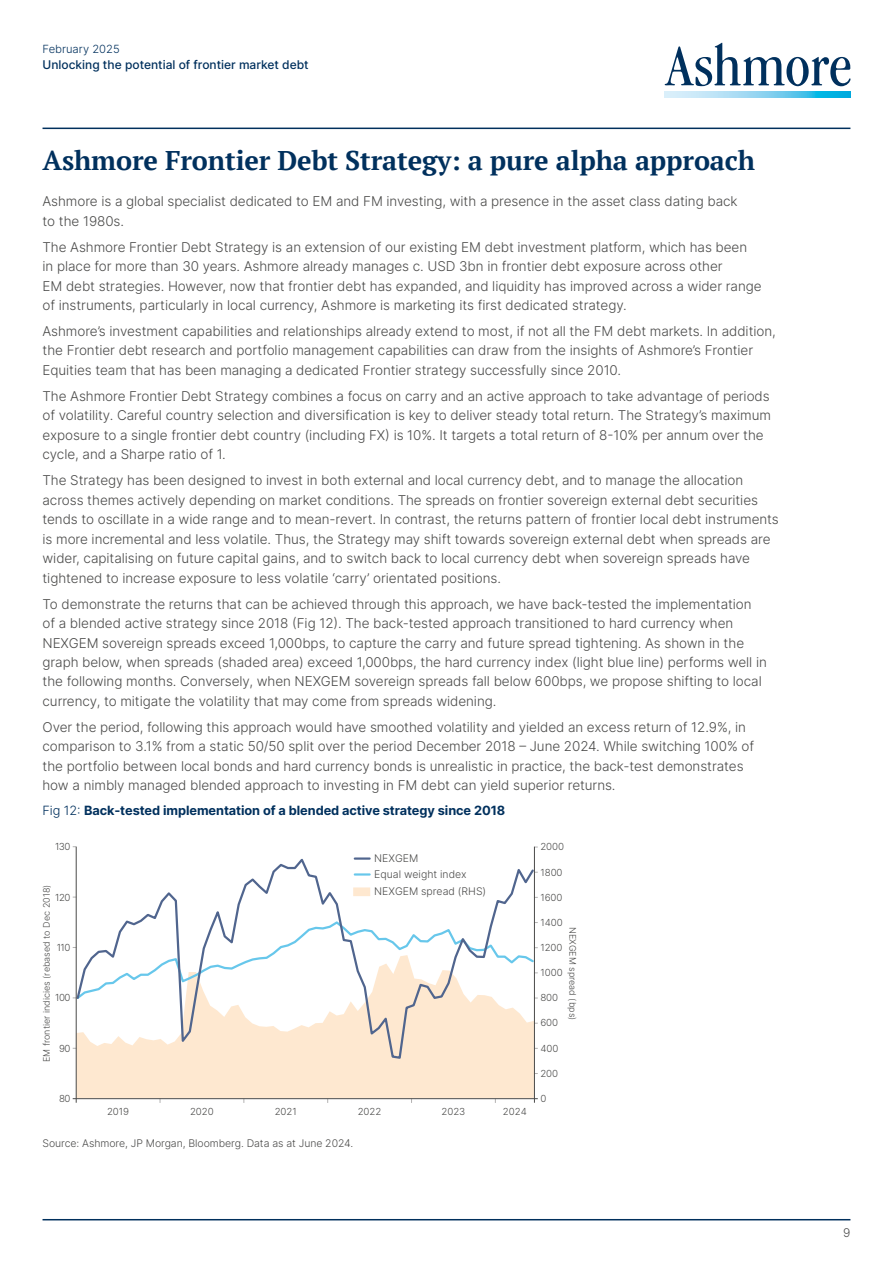
<style>
.page{position:relative;width:893px;height:1263px;background:#fff}
.page>*{position:absolute;margin:0;border:0;box-sizing:border-box;transform-origin:0 0}
.t1{font:700 27px "PT Serif";letter-spacing:-.005em;color:#00305d}
.t2{font:300 13.5px/19.5px "Inter";letter-spacing:-.005em;color:#4a4a49}
.t3{font:700 12.75px "Inter";letter-spacing:-.005em;color:#00305d}
.t4{font:500 12px "Inter";color:#00305d}
.t5{font:300 12px "Inter";color:#4a4a49}
.t6{font:300 11.25px "Inter";color:#00305d}
.t7{font:300 10.5px/17.1px "Inter";letter-spacing:-.005em;color:#4a4a49}
.t8{font:300 9.75px "Inter";color:#4a4a49}
.t9{font:300 9px "Inter";color:#4a4a49}
.s1{font-weight:300}
</style>
<div class="page">
<svg style="left:665px;top:43px;width:185px;height:43px"></svg>
<svg style="left:665px;top:92px;width:185px;height:6px"></svg>
<hr style="left:43px;top:128px;width:807px;height:1px;background:#00305d">
<hr style="left:43px;top:1219px;width:807px;height:1px;background:#00305d">
<div style="left:77px;top:1060px;width:457px;height:38px;background:#fee8d0"></div>
<svg style="left:75px;top:856px;width:461px;height:204px"></svg>
<hr style="left:76px;top:847px;width:1px;height:256px;background:#4a4a49">
<svg style="left:73px;top:920px;width:465px;height:81px"></svg>
<hr style="left:534px;top:847px;width:1px;height:256px;background:#4a4a49">
<svg style="left:355px;top:873px;width:15px;height:2px"></svg>
<hr style="left:355px;top:857px;width:15px;height:3px;background:#50658e">
<div style="left:353px;top:887px;width:17px;height:9px;background:#fee8d0"></div>
<hr style="left:73px;top:1098px;width:465px;height:1px;background:#4a4a49">
<p class="t6" style="left:43px;top:41px;width:79px">February 2025</p>
<p class="t4" style="left:43px;top:56px;width:268px">Unlocking the potential of frontier market debt</p>
<h1 class="t1" style="left:43px;top:142px;width:714px">Ashmore Frontier Debt Strategy: a pure alpha approach</h1>
<p class="t2" style="left:43px;top:191px;width:697px">Ashmore is a global specialist dedicated to EM and FM investing, with a presence in the asset class dating back to the 1980s.</p>
<p class="t2" style="left:43px;top:237px;width:721px">The Ashmore Frontier Debt Strategy is an extension of our existing EM debt investment platform, which has been<br>in place for more than 30 years. Ashmore already manages c. USD 3bn in frontier debt exposure across other<br>EM debt strategies. However, now that frontier debt has expanded, and liquidity has improved across a wider range of instruments, particularly in local currency, Ashmore is marketing its first dedicated strategy.</p>
<p class="t2" style="left:43px;top:321px;width:735px">Ashmore’s investment capabilities and relationships already extend to most, if not all the FM debt markets. In addition, the Frontier debt research and portfolio management capabilities can draw from the insights of Ashmore’s Frontier<br>Equities team that has been managing a dedicated Frontier strategy successfully since 2010.</p>
<p class="t2" style="left:43px;top:386px;width:730px">The Ashmore Frontier Debt Strategy combines a focus on carry and an active approach to take advantage of periods of volatility. Careful country selection and diversification is key to deliver steady total return. The Strategy’s maximum exposure to a single frontier debt country (including FX) is 10%. It targets a total return of 8-10% per annum over the cycle, and a Sharpe ratio of 1.</p>
<p class="t2" style="left:43px;top:470px;width:738px">The Strategy has been designed to invest in both external and local currency debt, and to manage the allocation across themes actively depending on market conditions. The spreads on frontier sovereign external debt securities tends to oscillate in a wide range and to mean-revert. In contrast, the returns pattern of frontier local debt instruments is more incremental and less volatile. Thus, the Strategy may shift towards sovereign external debt when spreads are wider, capitalising on future capital gains, and to switch back to local currency debt when sovereign spreads have tightened to increase exposure to less volatile ‘carry’ orientated positions.</p>
<p class="t2" style="left:43px;top:593px;width:726px">To demonstrate the returns that can be achieved through this approach, we have back-tested the implementation of a blended active strategy since 2018 (Fig 12). The back-tested approach transitioned to hard currency when NEXGEM sovereign spreads exceed 1,000bps, to capture the carry and future spread tightening. As shown in the graph below, when spreads (shaded area) exceed 1,000bps, the hard currency index (light blue line) performs well in the following months. Conversely, when NEXGEM sovereign spreads fall below 600bps, we propose shifting to local currency, to mitigate the volatility that may come from spreads widening.</p>
<p class="t2" style="left:43px;top:717px;width:713px">Over the period, following this approach would have smoothed volatility and yielded an excess return of 12.9%, in comparison to 3.1% from a static 50/50 split over the period December 2018 – June 2024. While switching 100% of the portfolio between local bonds and hard currency bonds is unrealistic in practice, the back-test demonstrates how a nimbly managed blended approach to investing in FM debt can yield superior returns.</p>
<p class="t3" style="left:43px;top:801px;width:464px"><span class="s1">Fig 12:</span> Back-tested implementation of a blended active strategy since 2018</p>
<p class="t8" style="left:55px;top:841px;width:17px">130</p>
<p class="t8" style="left:540px;top:841px;width:25px">2000</p>
<p class="t7" style="left:374px;top:850px;width:46px">NEXGEM</p>
<p class="t9" style="left:41px;top:1062px;width:179px;rotate:-90deg">EM frontier indicies (rebased to Dec 2018)</p>
<p class="t8" style="left:55px;top:891px;width:17px">120</p>
<p class="t8" style="left:57px;top:942px;width:15px">110</p>
<p class="t8" style="left:55px;top:992px;width:17px">100</p>
<p class="t8" style="left:59px;top:1042px;width:13px">90</p>
<p class="t7" style="left:374px;top:866px;width:113px">Equal weight index<br>NEXGEM spread (RHS)</p>
<p class="t8" style="left:540px;top:866px;width:24px">1800</p>
<p class="t8" style="left:540px;top:891px;width:24px">1600</p>
<p class="t8" style="left:540px;top:916px;width:24px">1400</p>
<p class="t9" style="left:578px;top:927px;width:95px;rotate:90deg">NEXGEM spread (bps)</p>
<p class="t8" style="left:540px;top:942px;width:24px">1200</p>
<p class="t8" style="left:540px;top:967px;width:24px">1000</p>
<p class="t8" style="left:540px;top:992px;width:19px">800</p>
<p class="t8" style="left:540px;top:1017px;width:19px">600</p>
<p class="t8" style="left:540px;top:1042px;width:20px">400</p>
<p class="t8" style="left:540px;top:1067px;width:19px">200</p>
<p class="t8" style="left:59px;top:1092px;width:13px">80</p>
<p class="t8" style="left:540px;top:1092px;width:7px">0</p>
<p class="t8" style="left:107px;top:1106px;width:24px">2019</p>
<p class="t8" style="left:190px;top:1106px;width:25px">2020</p>
<p class="t8" style="left:275px;top:1106px;width:24px">2021</p>
<p class="t8" style="left:358px;top:1106px;width:25px">2022</p>
<p class="t8" style="left:441px;top:1106px;width:26px">2023</p>
<p class="t8" style="left:503px;top:1106px;width:25px">2024</p>
<p class="t7" style="left:43px;top:1135px;width:312px">Source: Ashmore, JP Morgan, Bloomberg. Data as at June 2024.</p>
<p class="t5" style="left:843px;top:1224px;width:9px">9</p>
</div>
